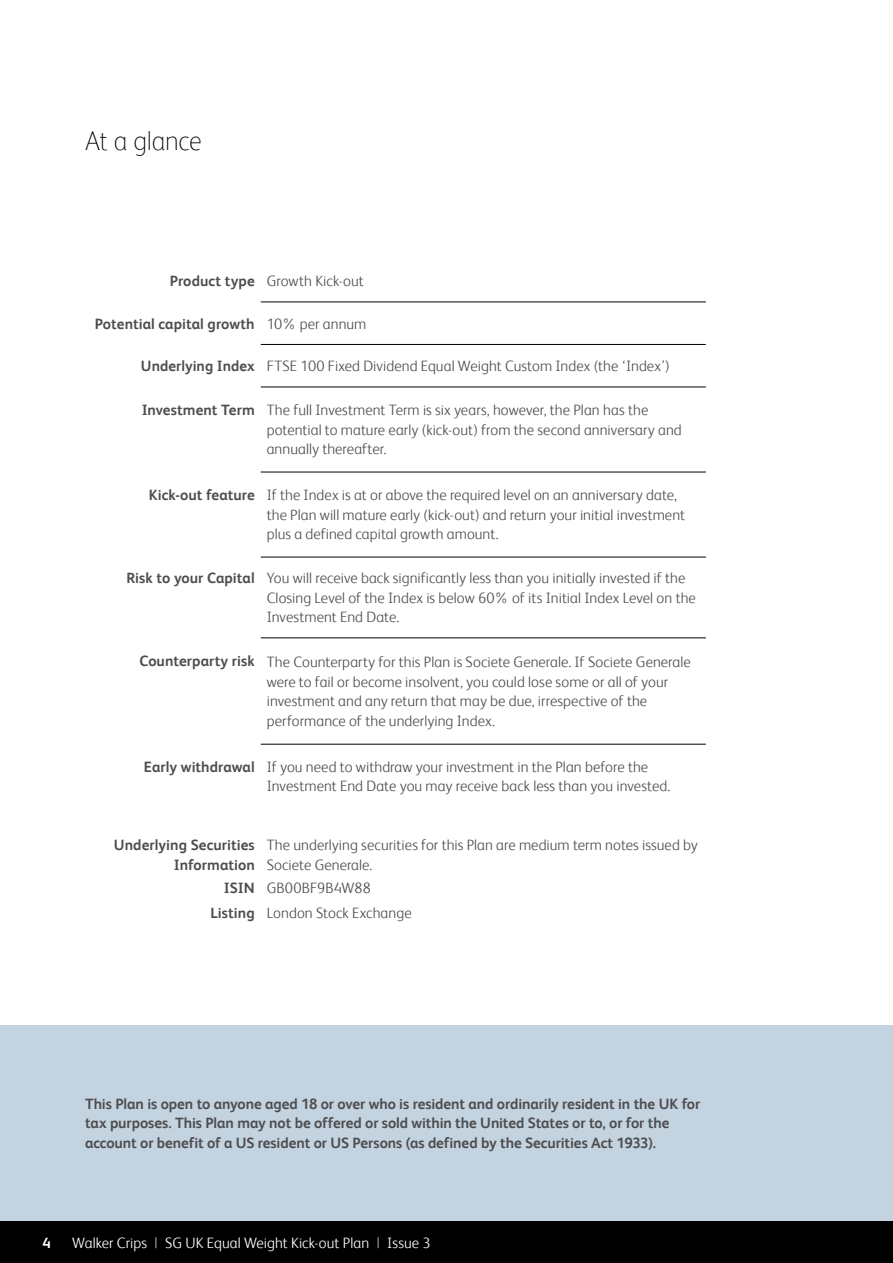
<style>
.page{position:relative;width:893px;height:1263px;background:#fff}
.page>*{position:absolute;margin:0;border:0;box-sizing:border-box;transform-origin:0 0}
.t1{font:100 27px "FS Albert";letter-spacing:-.01em;color:#000}
.t2{font:300 15px/19.5px "FS Albert";letter-spacing:.005em;color:#4d4d4f}
.t3{font:700 15px/19.5px "FS Albert";letter-spacing:-.005em;color:#4d4d4f}
.t4{font:300 15px "FS Albert";letter-spacing:.005em;color:#fff}
.t5{font:700 15px "FS Albert";color:#fff}
.s1{font-weight:700}
.s2{font-weight:300}
.s3{font-weight:400;color:#939598}
</style>
<div class="page">
<div style="left:0;top:1220px;width:893px;height:43px;background:#000"></div>
<div style="left:0;top:1025px;width:893px;height:195px;background:#c3d3df"></div>
<hr style="left:261px;top:302px;width:445px;height:1px;background:#000">
<hr style="left:261px;top:344px;width:445px;height:1px;background:#000">
<hr style="left:261px;top:387px;width:445px;height:1px;background:#000">
<hr style="left:261px;top:472px;width:445px;height:1px;background:#000">
<hr style="left:261px;top:557px;width:445px;height:1px;background:#000">
<hr style="left:261px;top:638px;width:445px;height:1px;background:#000">
<hr style="left:261px;top:744px;width:445px;height:1px;background:#000">
<h1 class="t1" style="left:85px;top:126px;width:118px">At a glance</h1>
<p class="t2" style="left:170px;top:271px;width:195px"><span class="s1">Product type</span> Growth Kick-out</p>
<p class="t3" style="left:95px;top:314px;width:273px">Potential capital growth <span class="s2">10% per annum</span></p>
<p class="t2" style="left:141px;top:356px;width:530px"><span class="s1">Underlying Index</span> FTSE 100 Fixed Dividend Equal Weight Custom Index (the ‘Index’)</p>
<p class="t2" style="left:267px;top:400px;width:417px;text-indent:-125px"><span class="s1">Investment Term</span> The full Investment Term is six years, however, the Plan has the potential to mature early (kick-out) from the second anniversary and annually thereafter.</p>
<p class="t2" style="left:267px;top:485px;width:420px;text-indent:-118px"><span class="s1">Kick-out feature</span> If the Index is at or above the required level on an anniversary date, the Plan will mature early (kick-out) and return your initial investment plus a defined capital growth amount.</p>
<p class="t2" style="left:267px;top:568px;width:431px;text-indent:-140px"><span class="s1">Risk to your Capital</span> You will receive back significantly less than you initially invested if the<br>Closing Level of the Index is below 60% of its Initial Index Level on the<br>Investment End Date.</p>
<p class="t2" style="left:267px;top:652px;width:426px;text-indent:-127px"><span class="s1">Counterparty risk</span> The Counterparty for this Plan is Societe Generale. If Societe Generale were to fail or become insolvent, you could lose some or all of your investment and any return that may be due, irrespective of the performance of the underlying Index.</p>
<p class="t2" style="left:267px;top:757px;width:405px;text-indent:-123px"><span class="s1">Early withdrawal</span> If you need to withdraw your investment in the Plan before the<br>Investment End Date you may receive back less than you invested.</p>
<p class="t3" style="left:114px;top:835px;width:142px;text-align:right">Underlying Securities<br>Information</p>
<p class="t2" style="left:267px;top:835px;width:433px">The underlying securities for this Plan are medium term notes issued by<br>Societe Generale.</p>
<p class="t2" style="left:210px;top:875px;width:203px;line-height:25.5px;text-indent:13px"><span class="s1">ISIN</span> GB00BF9B4W88<br><span class="s1">Listing</span> London Stock Exchange</p>
<p class="t3" style="left:85px;top:1093px;width:617px">This Plan is open to anyone aged 18 or over who is resident and ordinarily resident in the UK for tax purposes. This Plan may not be offered or sold within the United States or to, or for the account or benefit of a US resident or US Persons (as defined by the Securities Act 1933).</p>
<p class="t5" style="left:43px;top:1234px;width:10px">4</p>
<p class="t4" style="left:72px;top:1234px;width:360px">Walker Crips <span class="s3">|</span> SG UK Equal Weight Kick-out Plan <span class="s3">|</span> Issue 3</p>
</div>
